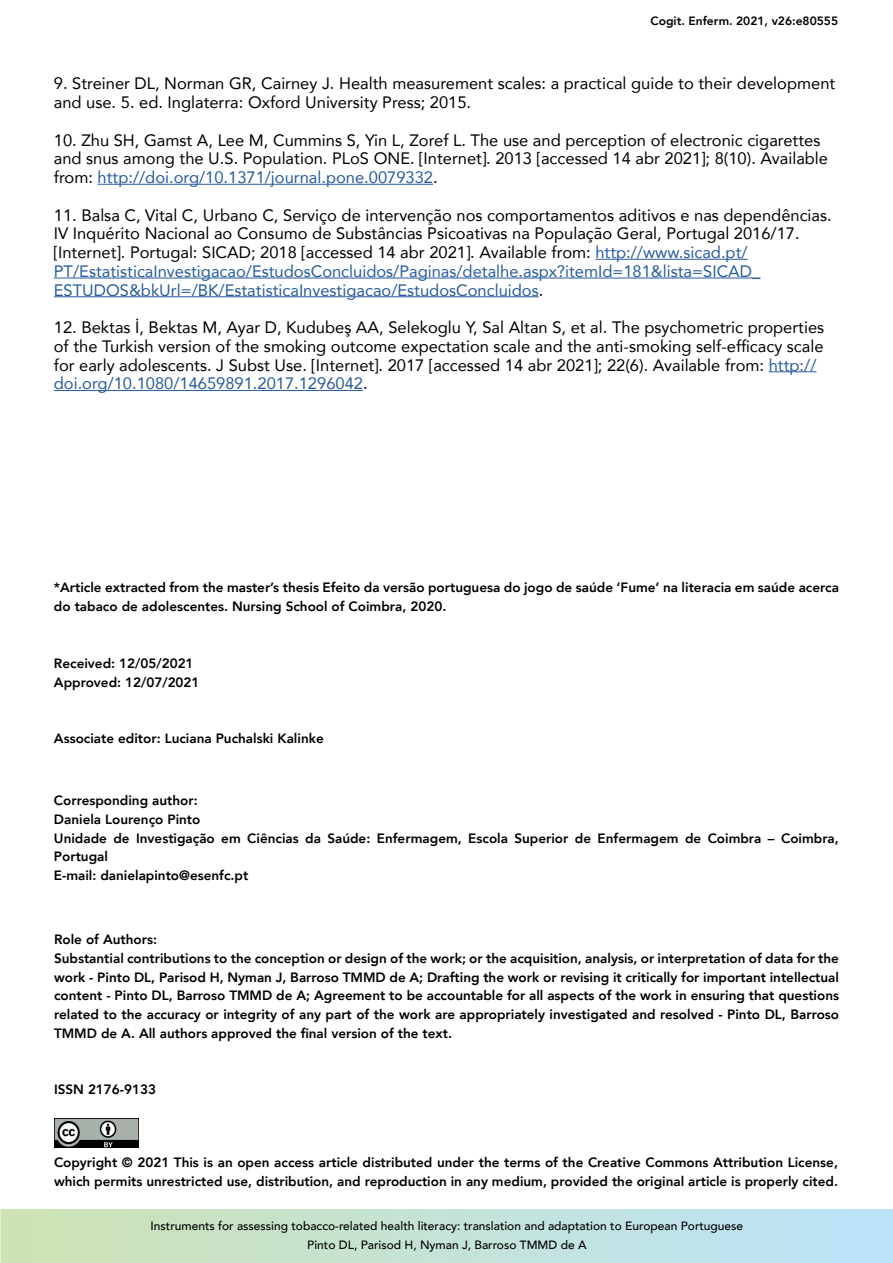
<style>
.page{position:relative;width:893px;height:1263px;background:#fff}
.page>*{position:absolute;margin:0;border:0;box-sizing:border-box;transform-origin:0 0}
.t1{font:16.5px/18.8px "Avenir";color:#000}
.t2{font:800 13.5px/18.8px "Avenir";color:#000}
.t3{font:500 12px/18.6px "Avenir";color:#000;text-align:center}
.t4{font:800 12px "Avenir";color:#000}
.s1{color:#275b9b}
</style>
<div class="page">
<img style="left:55px;top:1119px;width:83px;height:29px">
<svg style="left:0;top:1209px;width:893px;height:54px;background:#c4e2d6"></svg>
<hr style="left:98px;top:184px;width:335px;height:1px;background:#275b9b">
<hr style="left:595px;top:259px;width:153px;height:1px;background:#275b9b">
<hr style="left:54px;top:278px;width:706px;height:1px;background:#275b9b">
<hr style="left:54px;top:296px;width:485px;height:1px;background:#275b9b">
<hr style="left:769px;top:371px;width:47px;height:1px;background:#275b9b">
<hr style="left:54px;top:390px;width:309px;height:1px;background:#275b9b">
<p class="t4" style="left:650px;top:12px;width:189px">Cogit. Enferm. 2021, v26:e80555</p>
<p class="t1" style="left:54px;top:74px;width:783px">9. Streiner DL, Norman GR, Cairney J. Health measurement scales: a practical guide to their development and use. 5. ed. Inglaterra: Oxford University Press; 2015.</p>
<p class="t1" style="left:54px;top:130px;width:776px">10. Zhu SH, Gamst A, Lee M, Cummins S, Yin L, Zoref L. The use and perception of electronic cigarettes and snus among the U.S. Population. PLoS ONE. [Internet]. 2013 [accessed 14 abr 2021]; 8(10). Available from: <span class="s1">http://doi.org/10.1371/journal.pone.0079332</span>.</p>
<p class="t1" style="left:54px;top:205px;width:779px">11. Balsa C, Vital C, Urbano C, Serviço de intervenção nos comportamentos aditivos e nas dependências.<br>IV Inquérito Nacional ao Consumo de Substâncias Psicoativas na População Geral, Portugal 2016/17. [Internet]. Portugal: SICAD; 2018 [accessed 14 abr 2021]. Available from: <span class="s1">http://www.sicad.pt/ PT/EstatisticaInvestigacao/EstudosConcluidos/Paginas/detalhe.aspx?itemId=181&amp;lista=SICAD_ ESTUDOS&amp;bkUrl=/BK/EstatisticaInvestigacao/EstudosConcluidos</span>.</p>
<p class="t1" style="left:54px;top:317px;width:772px">12. Bektas İ, Bektas M, Ayar D, Kudubeş AA, Selekoglu Y, Sal Altan S, et al. The psychometric properties of the Turkish version of the smoking outcome expectation scale and the anti-smoking self-efficacy scale for early adolescents. J Subst Use. [Internet]. 2017 [accessed 14 abr 2021]; 22(6). Available from: <span class="s1">http:// doi.org/10.1080/14659891.2017.1296042</span>.</p>
<p class="t2" style="left:54px;top:578px;width:786px">*Article extracted from the master’s thesis Efeito da versão portuguesa do jogo de saúde ‘Fume’ na literacia em saúde acerca do tabaco de adolescentes. Nursing School of Coimbra, 2020.</p>
<p class="t2" style="left:54px;top:654px;width:147px">Received: 12/05/2021<br>Approved: 12/07/2021</p>
<p class="t2" style="left:54px;top:729px;width:271px">Associate editor: Luciana Puchalski Kalinke</p>
<p class="t2" style="left:54px;top:791px;width:786px">Corresponding author:<br>Daniela Lourenço Pinto<br>Unidade de Investigação em Ciências da Saúde: Enfermagem, Escola Superior de Enfermagem de Coimbra – Coimbra, Portugal<br>E-mail: danielapinto@esenfc.pt</p>
<p class="t2" style="left:54px;top:930px;width:787px">Role of Authors:<br>Substantial contributions to the conception or design of the work; or the acquisition, analysis, or interpretation of data for the work - Pinto DL, Parisod H, Nyman J, Barroso TMMD de A; Drafting the work or revising it critically for important intellectual content - Pinto DL, Barroso TMMD de A; Agreement to be accountable for all aspects of the work in ensuring that questions related to the accuracy or integrity of any part of the work are appropriately investigated and resolved - Pinto DL, Barroso TMMD de A. All authors approved the final version of the text.</p>
<p class="t2" style="left:54px;top:1080px;width:104px">ISSN 2176-9133</p>
<p class="t2" style="left:54px;top:1153px;width:785px">Copyright © 2021 This is an open access article distributed under the terms of the Creative Commons Attribution License, which permits unrestricted use, distribution, and reproduction in any medium, provided the original article is properly cited.</p>
<p class="t3" style="left:151px;top:1216px;width:594px">Instruments for assessing tobacco-related health literacy: translation and adaptation to European Portuguese<br>Pinto DL, Parisod H, Nyman J, Barroso TMMD de A</p>
</div>
